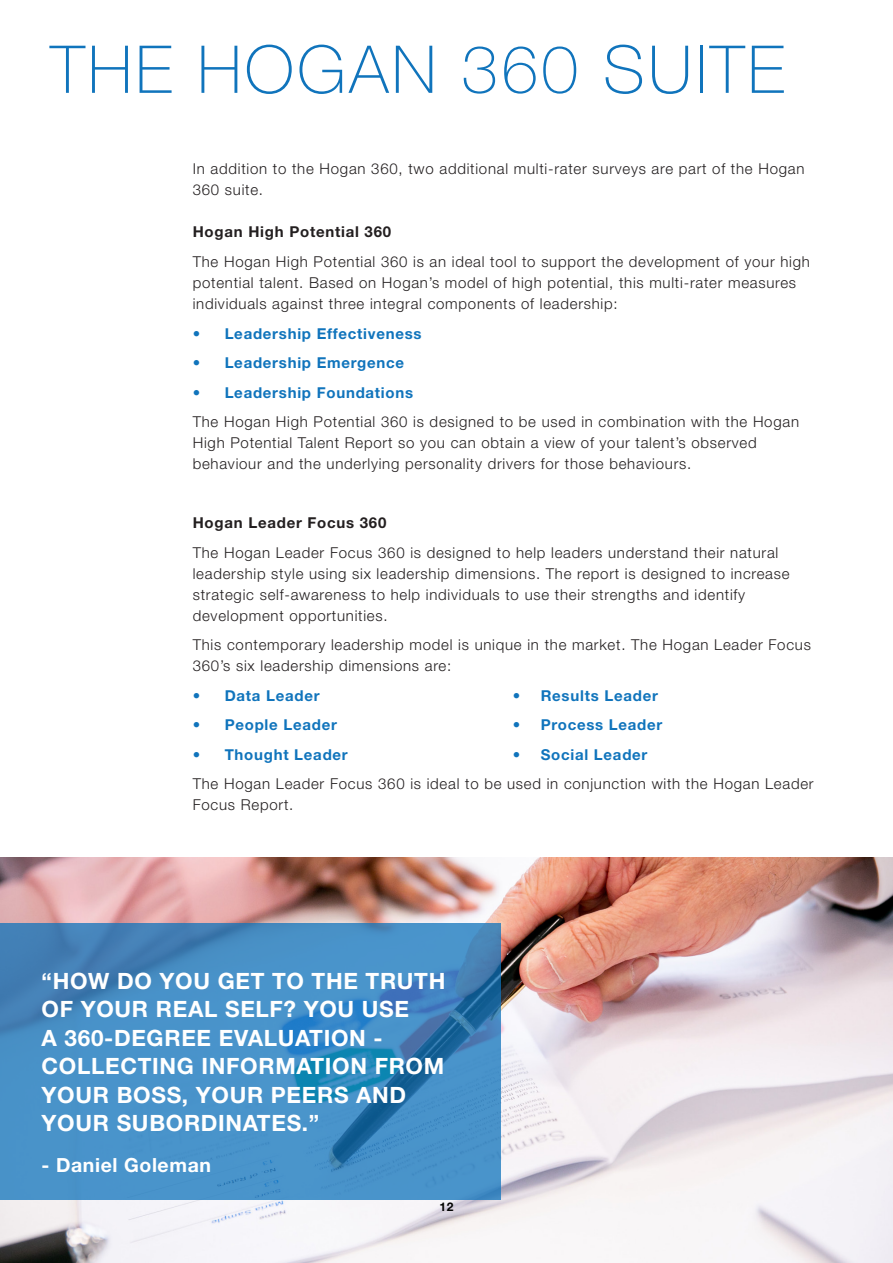
<style>
.page{position:relative;width:893px;height:1263px;background:#fff}
.page>*{position:absolute;margin:0;border:0;box-sizing:border-box;transform-origin:0 0}
.Company_Name{font:100 66px "Helvetica Neue";letter-spacing:.05em;color:#1074bc}
.t1{font:700 22.5px/28.5px "Helvetica Neue";letter-spacing:.03em;color:#fff}
.t2{font:700 19.5px "Helvetica Neue";letter-spacing:.03em;color:#fff}
.Bullet_Points{font:300 15px/21px "Helvetica Neue";letter-spacing:.05em;color:#231f20}
.t3{font:700 15px "Helvetica Neue";letter-spacing:.05em;color:#1074bc}
.Bullet_Points-2{font:700 15px "Helvetica Neue";letter-spacing:.05em;color:#231f20}
.t4{font:700 12px "Helvetica Neue";color:#040503}
.s1{font-weight:300}
</style>
<div class="page">
<img style="left:0;top:857px;width:893px;height:406px">
<svg style="left:0;top:923px;width:501px;height:276px;background:#438cc3"></svg>
<p class="Company_Name" style="left:50px;top:32px;width:736px">THE HOGAN 360 SUITE</p>
<p class="Bullet_Points" style="left:193px;top:157px;width:613px">In addition to the Hogan 360, two additional multi-rater surveys are part of the Hogan<br>360 suite.</p>
<p class="Bullet_Points-2" style="left:193px;top:220px;width:200px">Hogan High Potential 360</p>
<p class="Bullet_Points" style="left:193px;top:250px;width:619px">The Hogan High Potential 360 is an ideal tool to support the development of your high potential talent. Based on Hogan’s model of high potential, this multi-rater measures individuals against three integral components of leadership:</p>
<p class="t3" style="left:193px;top:321px;width:230px"><span class="s1">•</span> Leadership Effectiveness</p>
<p class="t3" style="left:193px;top:351px;width:213px"><span class="s1">•</span> Leadership Emergence</p>
<p class="t3" style="left:193px;top:380px;width:222px"><span class="s1">•</span> Leadership Foundations</p>
<p class="Bullet_Points" style="left:193px;top:410px;width:608px">The Hogan High Potential 360 is designed to be used in combination with the Hogan<br>High Potential Talent Report so you can obtain a view of your talent’s observed behaviour and the underlying personality drivers for those behaviours.</p>
<p class="Bullet_Points-2" style="left:193px;top:511px;width:195px">Hogan Leader Focus 360</p>
<p class="Bullet_Points" style="left:193px;top:541px;width:598px">The Hogan Leader Focus 360 is designed to help leaders understand their natural leadership style using six leadership dimensions. The report is designed to increase strategic self-awareness to help individuals to use their strengths and identify development opportunities.</p>
<p class="Bullet_Points" style="left:193px;top:633px;width:620px">This contemporary leadership model is unique in the market. The Hogan Leader Focus<br>360’s six leadership dimensions are:</p>
<p class="t3" style="left:193px;top:683px;width:128px"><span class="s1">•</span> Data Leader</p>
<p class="t3" style="left:513px;top:683px;width:147px"><span class="s1">•</span> Results Leader</p>
<p class="t3" style="left:193px;top:713px;width:146px"><span class="s1">•</span> People Leader</p>
<p class="t3" style="left:513px;top:713px;width:151px"><span class="s1">•</span> Process Leader</p>
<p class="t3" style="left:193px;top:742px;width:157px"><span class="s1">•</span> Thought Leader</p>
<p class="t3" style="left:513px;top:742px;width:136px"><span class="s1">•</span> Social Leader</p>
<p class="Bullet_Points" style="left:193px;top:772px;width:622px">The Hogan Leader Focus 360 is ideal to be used in conjunction with the Hogan Leader<br>Focus Report.</p>
<p class="t1" style="left:42px;top:967px;width:405px">“HOW DO YOU GET TO THE TRUTH<br>OF YOUR REAL SELF? YOU USE<br>A 360-DEGREE EVALUATION -<br>COLLECTING INFORMATION FROM<br>YOUR BOSS, YOUR PEERS AND<br>YOUR SUBORDINATES.”</p>
<p class="t2" style="left:42px;top:1149px;width:171px">- Daniel Goleman</p>
<p class="t4" style="left:439px;top:1197px;width:15px">12</p>
</div>
